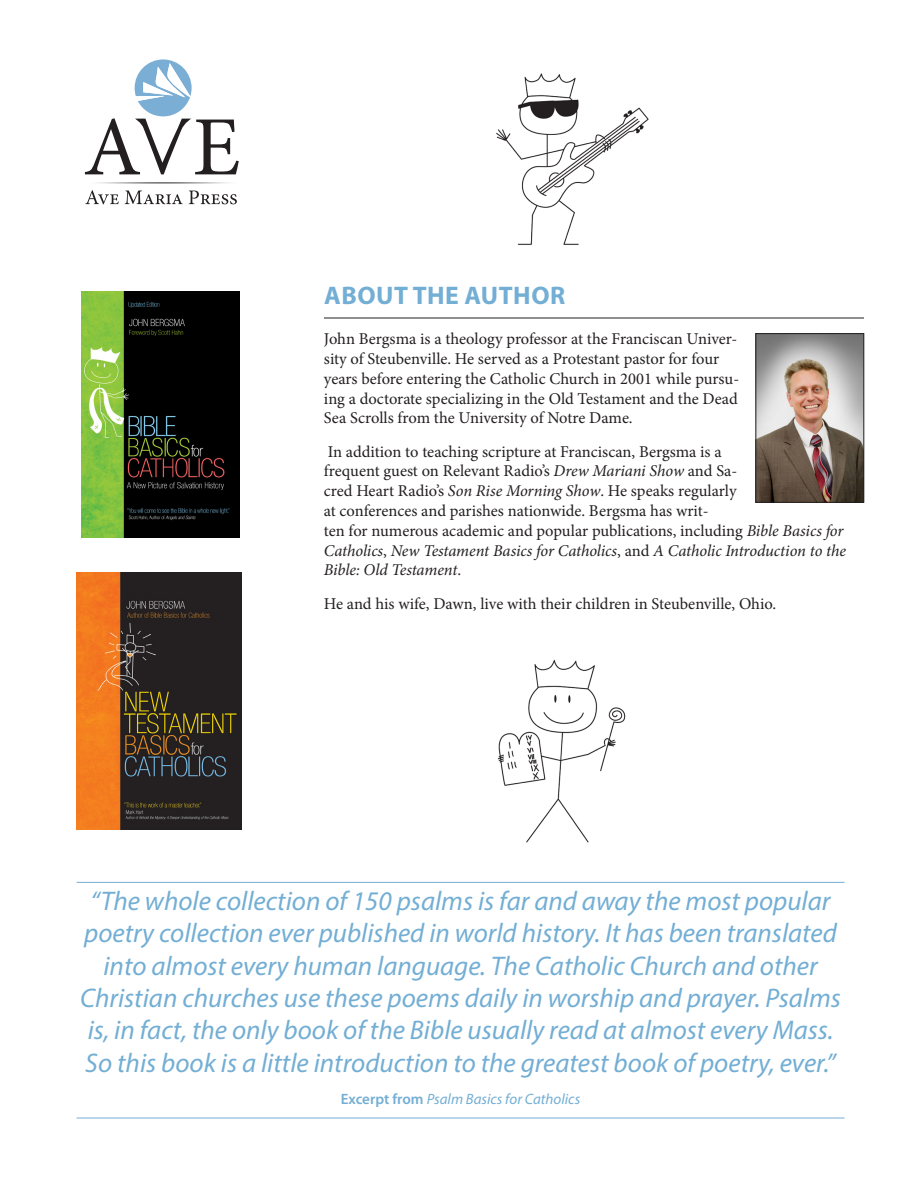
<style>
.page{position:relative;width:918px;height:1188px;background:#fff}
.page>*{position:absolute;margin:0;border:0;box-sizing:border-box;transform-origin:0 0}
.t1{font:italic 27px/32.4px "Myriad Pro";color:#73aed4;text-align:center}
.Headline{font:700 25.5px "Myriad Pro";letter-spacing:.02em;color:#73aed4}
.Body_Copy{font:16.5px/19.8px "Minion Pro";color:#231f20}
.t2{font:italic 15px "Myriad Pro";color:#73aed4}
.s1{font-style:italic}
.s2{font-weight:600;font-style:normal}
</style>
<div class="page">
<svg style="left:85px;top:59px;width:154px;height:115px"></svg>
<svg style="left:85px;top:190px;width:34px;height:14px"></svg>
<svg style="left:125px;top:191px;width:58px;height:13px"></svg>
<svg style="left:189px;top:191px;width:48px;height:13px"></svg>
<hr style="left:324px;top:318px;width:540px;height:1px;background:#231f20">
<img style="left:758px;top:335px;width:104px;height:165px">
<div style="left:756px;top:333px;width:108px;height:169px;border:1px solid #231f20"></div>
<hr style="left:77px;top:882px;width:768px;height:1px;background:#73aed4">
<hr style="left:77px;top:1118px;width:768px;height:1px;background:#73aed4">
<img style="left:497px;top:659px;width:129px;height:184px">
<img style="left:496px;top:73px;width:153px;height:172px">
<img style="left:77px;top:572px;width:164px;height:258px">
<img style="left:81px;top:291px;width:159px;height:247px">
<p class="Headline" style="left:324px;top:279px;width:243px">ABOUT THE AUTHOR</p>
<p class="Body_Copy" style="left:324px;top:329px;width:417px">John Bergsma is a theology professor at the Franciscan Univer&shy;sity of Steubenville. He served as a Protestant pastor for four years before entering the Catholic Church in 2001 while pursu&shy;ing a doctorate specializing in the Old Testament and the Dead Sea Scrolls from the University of Notre Dame.</p>
<p class="Body_Copy" style="left:324px;top:442px;width:524px">In addition to teaching scripture at Franciscan, Bergsma is a<br>frequent guest on Relevant Radio’s <span class="s1">Drew Mariani Show</span> and Sa-<br>cred Heart Radio’s <span class="s1">Son Rise Morning Show</span>. He speaks regularly<br>at conferences and parishes nationwide. Bergsma has writ-<br>ten for numerous academic and popular publications, including <span class="s1">Bible Basics for Catholics</span>, <span class="s1">New Testament Basics for Catholics</span>, and <span class="s1">A Catholic Introduction to the Bible: Old Testament</span>.</p>
<p class="Body_Copy" style="left:324px;top:594px;width:454px">He and his wife, Dawn, live with their children in Steubenville, Ohio.</p>
<p class="t1" style="left:80px;top:884px;width:762px">“The whole collection of 150 psalms is far and away the most popular poetry collection ever published in world history. It has been translated into almost every human language. The Catholic Church and other Christian churches use these poems daily in worship and prayer. Psalms is, in fact, the only book of the Bible usually read at almost every Mass.<br>So this book is a little introduction to the greatest book of poetry, ever.”</p>
<p class="t2" style="left:341px;top:1090px;width:241px"><span class="s2">Excerpt from</span> Psalm Basics for Catholics</p>
</div>
